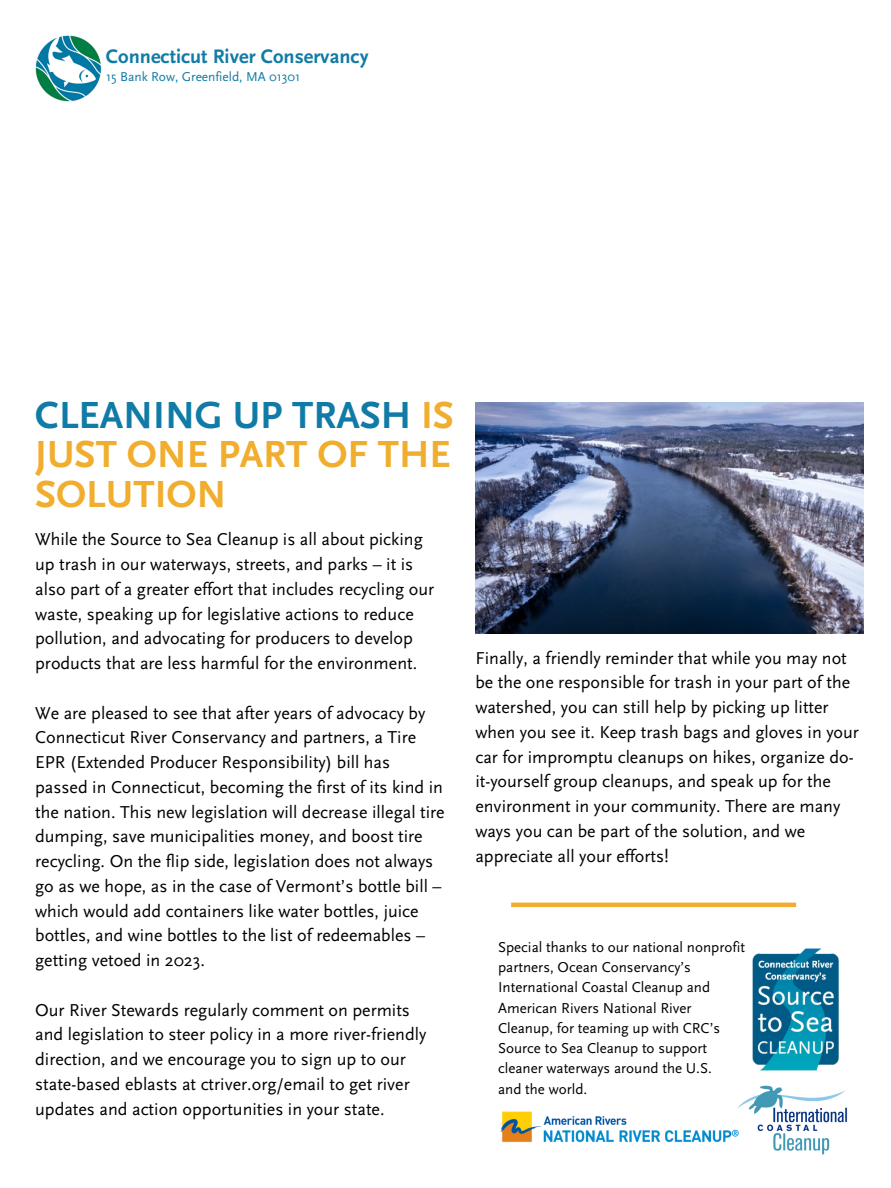
<style>
.page{position:relative;width:891px;height:1188px;background:#fff}
.page>*{position:absolute;margin:0;border:0;box-sizing:border-box;transform-origin:0 0}
.t1{font:700 39.45px/39.3px "Scala Sans OT";color:#f1ad2d;text-align:justify}
.t2{font:700 20.4px "Scala Sans OT";color:#107ba6}
.t3{font:18px/24.8px "Scala Sans OT";color:#000}
.t4{font:15px/20.2px "Scala Sans OT";color:#000}
.t5{font:13.35px "Scala Sans OT";color:#107ba6}
.s1{color:#107ba6}
</style>
<div class="page">
<img style="left:35px;top:36px;width:67px;height:65px">
<img style="left:752px;top:948px;width:87px;height:123px">
<img style="left:737px;top:1085px;width:110px;height:70px">
<img style="left:475px;top:403px;width:388px;height:230px">
<hr style="left:511px;top:903px;width:285px;height:4px;background:#f1ad2d">
<img style="left:500px;top:1108px;width:242px;height:37px">
<p class="t2" style="left:106px;top:44px;width:264px">Connecticut River Conservancy</p>
<p class="t5" style="left:106px;top:68px;width:196px">15 Bank Row, Greenfield, MA 01301</p>
<p class="t1" style="left:35px;top:395px;width:420px"><span class="s1">CLEANING UP TRASH</span> IS JUST ONE PART OF THE SOLUTION</p>
<p class="t3" style="left:35px;top:527px;width:400px">While the Source to Sea Cleanup is all about picking up trash in our waterways, streets, and parks – it is also part of a greater effort that includes recycling our waste, speaking up for legislative actions to reduce pollution, and advocating for producers to develop products that are less harmful for the environment.</p>
<p class="t3" style="left:35px;top:700px;width:411px">We are pleased to see that after years of advocacy by Connecticut River Conservancy and partners, a Tire EPR (Extended Producer Responsibility) bill has passed in Connecticut, becoming the first of its kind in the nation. This new legislation will decrease illegal tire dumping, save municipalities money, and boost tire recycling. On the flip side, legislation does not always go as we hope, as in the case of Vermont’s bottle bill – which would add containers like water bottles, juice bottles, and wine bottles to the list of redeemables – getting vetoed in 2023.</p>
<p class="t3" style="left:35px;top:997px;width:376px">Our River Stewards regularly comment on permits</p>
<p class="t3" style="left:35px;top:1022px;width:393px">and legislation to steer policy in a more river-friendly direction, and we encourage you to sign up to our state-based eblasts at ctriver.org/email to get river updates and action opportunities in your state.</p>
<p class="t3" style="left:475px;top:645px;width:385px">Finally, a friendly reminder that while you may not be the one responsible for trash in your part of the watershed, you can still help by picking up litter when you see it. Keep trash bags and gloves in your car for impromptu cleanups on hikes, organize do&shy;it-yourself group cleanups, and speak up for the environment in your community. There are many ways you can be part of the solution, and we appreciate all your efforts!</p>
<p class="t4" style="left:498px;top:937px;width:248px">Special thanks to our national nonprofit partners, Ocean Conservancy’s International Coastal Cleanup and American Rivers National River Cleanup, for teaming up with CRC’s Source to Sea Cleanup to support cleaner waterways around the U.S.</p>
<p class="t4" style="left:498px;top:1078px;width:91px">and the world.</p>
</div>
